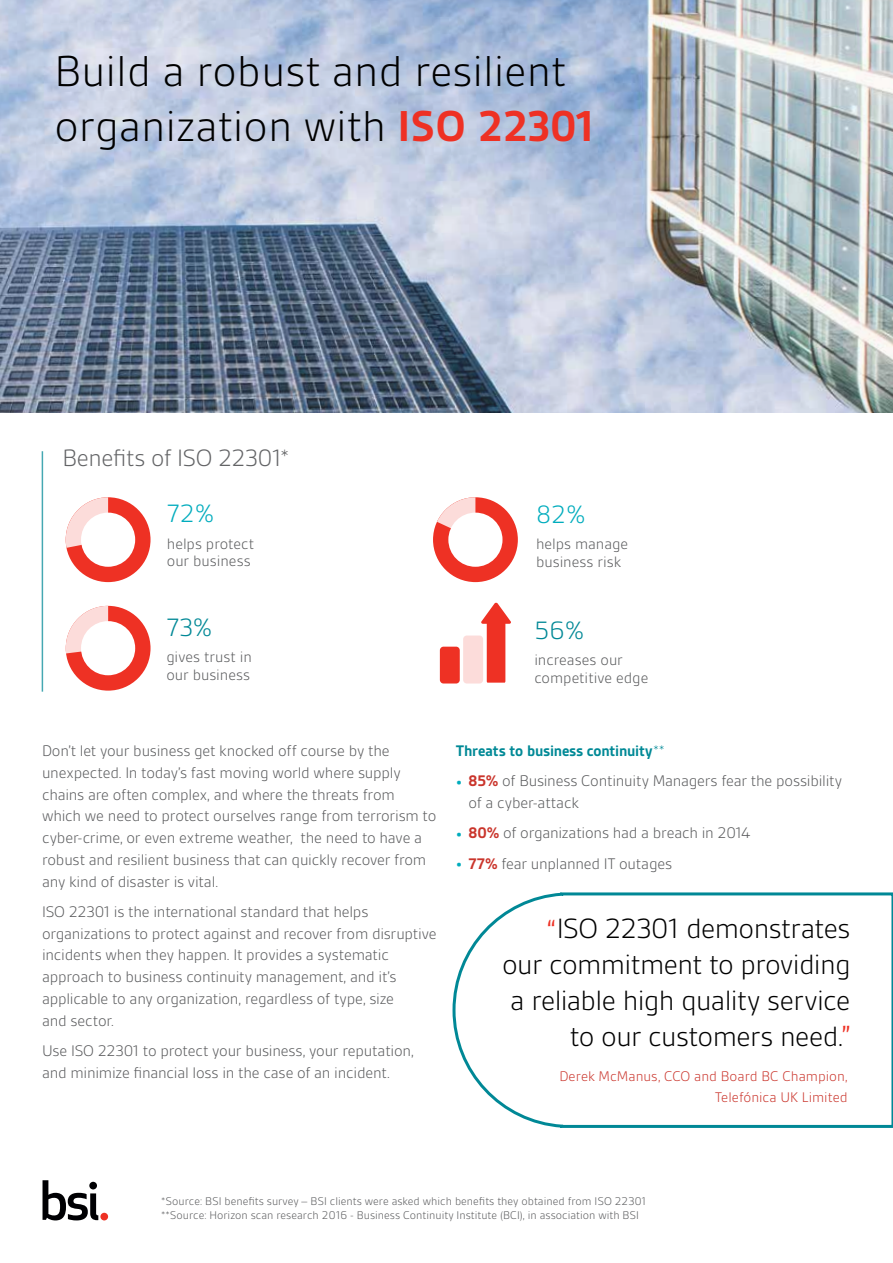
<style>
.page{position:relative;width:893px;height:1263px;background:#fff}
.page>*{position:absolute;margin:0;border:0;box-sizing:border-box;transform-origin:0 0}
.t1{font:300 46.5px/55.8px "BSI Gesta";color:#000}
.t2{font:300 30px/36px "BSI Gesta";letter-spacing:-.02em;color:#000;text-align:right}
.t3{font:300 27px "BSI Gesta";color:#008896}
.t4{font:300 27px "BSI Gesta";color:#00acbd}
.t5{font:300 25.5px "BSI Gesta";letter-spacing:-.03em;color:#636466}
.t6{font:300 16.5px/21.8px "BSI Gesta";letter-spacing:-.015em;color:#58595b}
.t7{font:700 16.5px "BSI Gesta";letter-spacing:-.015em;color:#008996}
.t8{font:300 16.2px/17.7px "BSI Gesta";color:#58595b}
.t9{font:300 15px/21px "BSI Gesta";color:#ca352c;text-align:right}
.t10{font:300 12px/14.4px "BSI Gesta";color:#58595b}
.s1{font-weight:700;color:#ee3124}
.s2{font-weight:300}
.s3{font-weight:700;color:#00acbd}
.s4{font-weight:700;color:#ca352c}
.s5{font-size:36px;color:#ee3124}
</style>
<div class="page">
<img style="left:0;top:0;width:893px;height:412px">
<hr style="left:42px;top:451px;width:1px;height:241px;background:#008896">
<svg style="left:452px;top:892px;width:441px;height:236px"></svg>
<svg style="left:43px;top:1180px;width:55px;height:40px"></svg>
<div style="left:100px;top:1213px;width:8px;height:7px;background:#ee3124;border-radius:50%"></div>
<svg style="left:66px;top:606px;width:85px;height:85px"></svg>
<div style="left:81px;top:621px;width:54px;height:54px;background:#fff;border-radius:50%"></div>
<div style="left:463px;top:635px;width:20px;height:48px;background:#fcdcda;border-radius:4px"></div>
<div style="left:440px;top:647px;width:20px;height:36px;background:#ee3124;border-radius:4px"></div>
<svg style="left:481px;top:602px;width:30px;height:81px"></svg>
<div style="left:66px;top:497px;width:85px;height:85px;background:#ee3124;border-radius:50%"></div>
<svg style="left:66px;top:497px;width:42px;height:51px"></svg>
<div style="left:81px;top:513px;width:54px;height:54px;background:#fff;border-radius:50%"></div>
<div style="left:433px;top:497px;width:85px;height:85px;background:#ee3124;border-radius:50%"></div>
<svg style="left:437px;top:497px;width:38px;height:38px"></svg>
<div style="left:448px;top:513px;width:54px;height:54px;background:#fff;border-radius:50%"></div>
<h1 class="t1" style="left:54px;top:43px;width:541px">Build a robust and resilient organization with <span class="s1">ISO 22301</span></h1>
<h3 class="t5" style="left:62px;top:445px;width:228px">Benefits of ISO 22301*</h3>
<h3 class="t4" style="left:167px;top:500px;width:49px">72%</h3>
<p class="t8" style="left:167px;top:535px;width:89px">helps protect our business</p>
<h3 class="t3" style="left:166px;top:613px;width:47px">73%</h3>
<p class="t8" style="left:166px;top:648px;width:87px">gives trust in our business</p>
<h3 class="t4" style="left:536px;top:500px;width:51px">82%</h3>
<p class="t8" style="left:536px;top:535px;width:94px">helps manage business risk</p>
<h3 class="t3" style="left:534px;top:616px;width:51px">56%</h3>
<p class="t8" style="left:534px;top:651px;width:116px">increases our competitive edge</p>
<p class="t6" style="left:42px;top:740px;width:396px">Don’t let your business get knocked off course by the unexpected. In today’s fast moving world where supply chains are often complex, and where the threats from which we need to protect ourselves range from terrorism to cyber-crime, or even extreme weather, the need to have a robust and resilient business that can quickly recover from any kind of disaster is vital.</p>
<p class="t6" style="left:42px;top:901px;width:396px">ISO 22301 is the international standard that helps organizations to protect against and recover from disruptive incidents when they happen. It provides a systematic approach to business continuity management, and it’s applicable to any organization, regardless of type, size<br>and sector.</p>
<p class="t6" style="left:42px;top:1040px;width:373px">Use ISO 22301 to protect your business, your reputation, and minimize financial loss in the case of an incident.</p>
<p class="t7" style="left:456px;top:742px;width:210px">Threats to business continuity<span class="s2">**</span></p>
<p class="t6" style="left:469px;top:770px;width:375px;text-indent:-13px"><span class="s3">•</span> <span class="s4">85%</span> of Business Continuity Managers fear the possibility of a cyber-attack</p>
<p class="t6" style="left:456px;top:822px;width:296px"><span class="s3">•</span> <span class="s4">80%</span> of organizations had a breach in 2014</p>
<p class="t6" style="left:456px;top:852px;width:218px"><span class="s3">•</span> <span class="s4">77%</span> fear unplanned IT outages</p>
<h2 class="t2" style="left:502px;top:910px;width:350px"><span class="s5">“</span>ISO 22301 demonstrates our commitment to providing a reliable high quality service to our customers need.<span class="s5">”</span></h2>
<p class="t9" style="left:559px;top:1066px;width:290px">Derek McManus, CCO and Board BC Champion,<br>Telefónica UK Limited</p>
<p class="t10" style="left:161px;top:1194px;width:487px">*Source: BSI benefits survey – BSI clients were asked which benefits they obtained from ISO 22301 **Source: Horizon scan research 2016 - Business Continuity Institute (BCI), in association with BSI</p>
</div>
